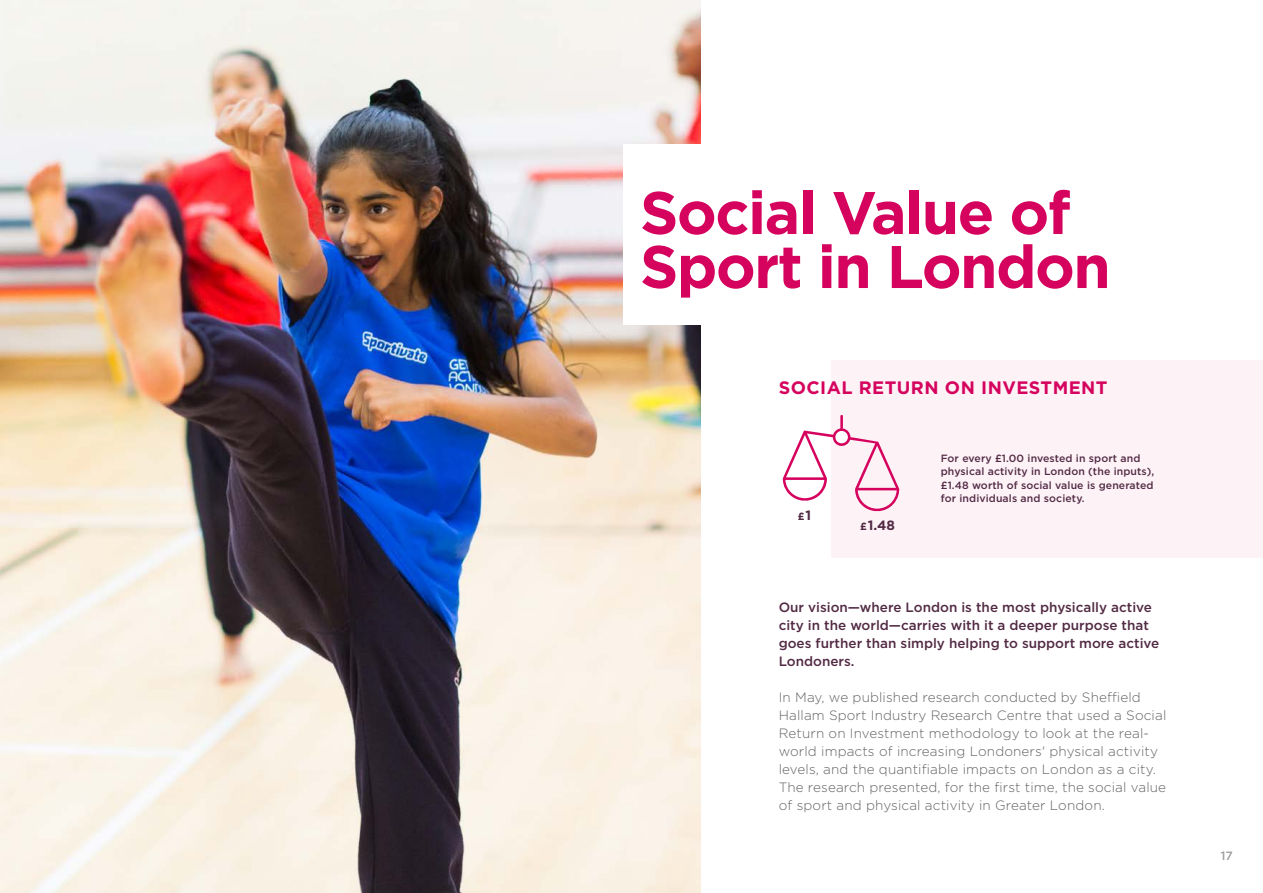
<style>
.page{position:relative;width:1263px;height:893px;background:#fff}
.page>*{position:absolute;margin:0;border:0;box-sizing:border-box;transform-origin:0 0}
.t1{font:700 60px/54px "Gotham";letter-spacing:-.025em;color:#d5035e}
.t2{font:700 18px "Gotham";letter-spacing:.025em;color:#d5035e}
.t3{font:300 13.5px/18px "Gotham";letter-spacing:.01em;color:#646363}
.t4{font:500 13.5px/18px "Gotham";color:#522a44}
.t5{font:700 13.5px "Gotham";color:#522a44}
.t6{font:500 12px "Gotham";color:#9d9d9c}
.t7{font:500 10.5px/13.5px "Gotham";letter-spacing:.01em;color:#522a44}
.t8{font:700 10.5px "Gotham";color:#522a44}
.s1{font-size:13.5px}
.s2{font-size:10.5px}
</style>
<div class="page">
<div style="left:831px;top:360px;width:432px;height:198px;background:#fdf3f7"></div>
<img style="left:0;top:0;width:701px;height:893px">
<div style="left:623px;top:144px;width:222px;height:180px;background:#fff"></div>
<svg style="left:783px;top:415px;width:116px;height:97px"></svg>
<h1 class="t1" style="left:640px;top:185px;width:472px">Social Value of<br>Sport in London</h1>
<h2 class="t2" style="left:779px;top:376px;width:330px">SOCIAL RETURN ON INVESTMENT</h2>
<p class="t8" style="left:798px;top:510px;width:15px">£<span class="s1">1</span></p>
<p class="t5" style="left:860px;top:516px;width:36px"><span class="s2">£</span>1.48</p>
<p class="t7" style="left:941px;top:451px;width:215px">For every £1.00 invested in sport and physical activity in London (the inputs), £1.48 worth of social value is generated for individuals and society.</p>
<p class="t4" style="left:779px;top:598px;width:382px">Our vision—where London is the most physically active city in the world—carries with it a deeper purpose that goes further than simply helping to support more active Londoners.</p>
<p class="t3" style="left:779px;top:688px;width:389px">In May, we published research conducted by Sheffield Hallam Sport Industry Research Centre that used a Social Return on Investment methodology to look at the real&shy;world impacts of increasing Londoners' physical activity levels, and the quantifiable impacts on London as a city.<br>The research presented, for the first time, the social value of sport and physical activity in Greater London.</p>
<p class="t6" style="left:1221px;top:848px;width:14px">17</p>
</div>
